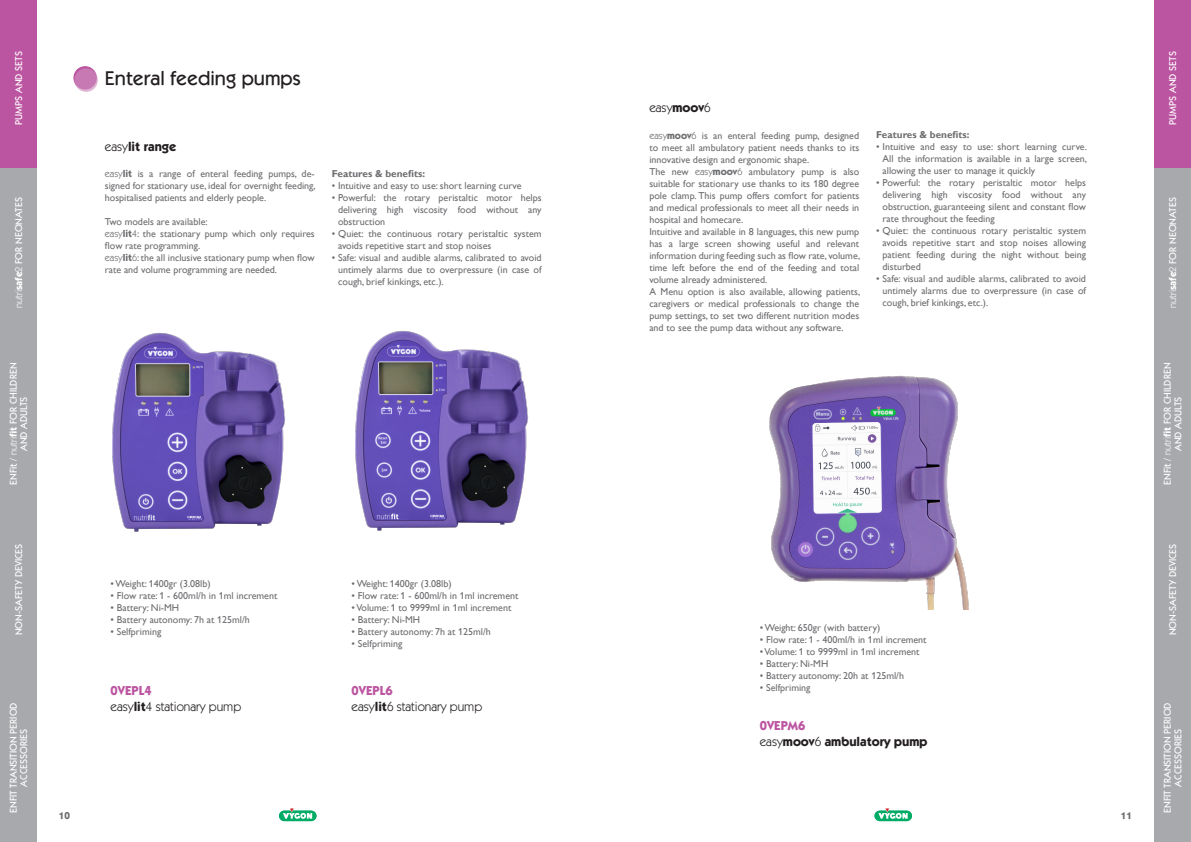
<style>
.page{position:relative;width:1191px;height:842px;background:#fff}
.page>*{position:absolute;margin:0;border:0;box-sizing:border-box;transform-origin:0 0}
.Main_heading{font:500 20px "ITC Kabel Std";color:#231f20}
.Heading_4{font:13px "ITC Kabel Std";color:#231f20}
.Heading_4-2{font:700 13px "ITC Kabel Std";color:#231f20}
.Codes_summary{font:700 13px "ITC Kabel Std";color:#bc55a1}
.t1{font:10px/12px "Gill Alt One";color:#6c6d70;text-align:justify}
.t2{font:500 10px/10.4px "ITC Kabel Std";color:#fff;text-align:center}
.t3{font:700 10px "Gill Alt One";color:#6c6d70}
.t4{font:700 10px "ITC Kabel Std";color:#6c6d70}
.s1{font-weight:700}
.s2{font-weight:400}
.s3{font-family:"ITC Kabel Std"}
.s4{font-family:"ITC Kabel Std";font-weight:700}
</style>
<div class="page">
<div style="left:279px;top:811px;width:37px;height:10px;background:#00ab66;border-radius:5px"></div>
<svg style="left:283px;top:808px;width:29px;height:11px"></svg>
<div style="left:874px;top:811px;width:38px;height:10px;background:#00ab66;border-radius:5px"></div>
<svg style="left:878px;top:808px;width:29px;height:11px"></svg>
<div style="left:1154px;top:0;width:37px;height:168px;background:#bc55a1"></div>
<div style="left:0;top:0;width:37px;height:168px;background:#bc55a1"></div>
<div style="left:1154px;top:168px;width:37px;height:169px;background:#a8a9ad"></div>
<div style="left:0;top:168px;width:37px;height:169px;background:#a8a9ad"></div>
<div style="left:1154px;top:337px;width:37px;height:168px;background:#a8a9ad"></div>
<div style="left:0;top:337px;width:37px;height:168px;background:#a8a9ad"></div>
<div style="left:1154px;top:505px;width:37px;height:169px;background:#a8a9ad"></div>
<div style="left:0;top:505px;width:37px;height:169px;background:#a8a9ad"></div>
<div style="left:1154px;top:674px;width:37px;height:168px;background:#a8a9ad"></div>
<div style="left:0;top:674px;width:37px;height:168px;background:#a8a9ad"></div>
<svg style="left:73px;top:66px;width:24px;height:24px"></svg>
<svg style="left:74px;top:68px;width:24px;height:24px"></svg>
<img style="left:112px;top:333px;width:174px;height:199px">
<img style="left:355px;top:331px;width:174px;height:200px">
<img style="left:769px;top:375px;width:200px;height:234px">
<p class="t2" style="left:13px;top:125px;width:75px;rotate:-90deg">PUMPS AND SETS</p>
<p class="t2" style="left:1167px;top:125px;width:75px;rotate:-90deg">PUMPS AND SETS</p>
<p class="Main_heading" style="left:105px;top:67px;width:197px">Enteral feeding pumps</p>
<p class="Heading_4" style="left:649px;top:100px;width:63px">easy<span class="s1">moov</span>6</p>
<p class="t2" style="left:13px;top:308px;width:112px;rotate:-90deg"><span class="s2">nutri</span><span class="s1">safe</span><span class="s2">2</span> FOR NEONATES</p>
<p class="t2" style="left:8px;top:485px;width:124px;rotate:-90deg">ENFit / <span class="s2">nutri</span><span class="s1">fit</span> FOR CHILDREN<br>AND ADULTS</p>
<p class="Heading_4-2" style="left:105px;top:139px;width:73px"><span class="s2">easy</span>lit range</p>
<p class="t1" style="left:105px;top:168px;width:212px"><span class="s3">easy</span><span class="s4">lit</span> is a range of enteral feeding pumps, de&shy;signed for stationary use, ideal for overnight feeding, hospitalised patients and elderly people.</p>
<p class="t1" style="left:105px;top:216px;width:104px">Two models are available:</p>
<p class="t1" style="left:105px;top:228px;width:211px"><span class="s3">easy</span><span class="s4">lit</span><span class="s3">4</span>: the stationary pump which only requires flow rate programming.</p>
<p class="t1" style="left:105px;top:252px;width:211px"><span class="s3">easy</span><span class="s4">lit</span><span class="s3">6</span>: the all inclusive stationary pump when flow rate and volume programming are needed.</p>
<p class="t3" style="left:332px;top:168px;width:95px">Features &amp; benefits:</p>
<p class="t1" style="left:332px;top:180px;width:191px">• Intuitive and easy to use: short learning curve</p>
<p class="t1" style="left:338px;top:192px;width:205px;text-indent:-6px">• Powerful: the rotary peristaltic motor helps delivering high viscosity food without any obstruction</p>
<p class="t1" style="left:338px;top:228px;width:205px;text-indent:-6px">• Quiet: the continuous rotary peristaltic system avoids repetitive start and stop noises</p>
<p class="t1" style="left:338px;top:252px;width:205px;text-indent:-6px">• Safe: visual and audible alarms, calibrated to avoid untimely alarms due to overpressure (in case of cough, brief kinkings, etc.).</p>
<p class="t1" style="left:649px;top:129px;width:211px"><span class="s3">easy</span><span class="s4">moov</span><span class="s3">6</span> is an enteral feeding pump, designed to meet all ambulatory patient needs thanks to its innovative design and ergonomic shape.</p>
<p class="t1" style="left:649px;top:165px;width:211px">The new <span class="s3">easy</span><span class="s4">moov</span><span class="s3">6</span> ambulatory pump is also suitable for stationary use thanks to its 180 degree pole clamp. This pump offers comfort for patients and medical professionals to meet all their needs in hospital and homecare.</p>
<p class="t1" style="left:649px;top:225px;width:212px">Intuitive and available in 8 languages, this new pump has a large screen showing useful and relevant information during feeding such as flow rate, volume, time left before the end of the feeding and total volume already administered.</p>
<p class="t1" style="left:649px;top:285px;width:212px">A Menu option is also available, allowing patients, caregivers or medical professionals to change the pump settings, to set two different nutrition modes and to see the pump data without any software.</p>
<p class="t3" style="left:876px;top:129px;width:95px">Features &amp; benefits:</p>
<p class="t1" style="left:882px;top:141px;width:206px;text-indent:-6px">• Intuitive and easy to use: short learning curve.<br>All the information is available in a large screen, allowing the user to manage it quickly</p>
<p class="t1" style="left:882px;top:177px;width:205px;text-indent:-6px">• Powerful: the rotary peristaltic motor helps delivering high viscosity food without any obstruction, guaranteeing silent and constant flow rate throughout the feeding</p>
<p class="t1" style="left:882px;top:225px;width:205px;text-indent:-6px">• Quiet: the continuous rotary peristaltic system avoids repetitive start and stop noises allowing patient feeding during the night without being disturbed</p>
<p class="t1" style="left:882px;top:273px;width:205px;text-indent:-6px">• Safe: visual and audible alarms, calibrated to avoid untimely alarms due to overpressure (in case of cough, brief kinkings, etc.).</p>
<p class="t2" style="left:1167px;top:308px;width:112px;rotate:-90deg"><span class="s2">nutri</span><span class="s1">safe</span><span class="s2">2</span> FOR NEONATES</p>
<p class="t2" style="left:1162px;top:485px;width:124px;rotate:-90deg">ENFit / <span class="s2">nutri</span><span class="s1">fit</span> FOR CHILDREN<br>AND ADULTS</p>
<p class="t2" style="left:13px;top:635px;width:93px;rotate:-90deg">NON-SAFETY DEVICES</p>
<p class="t2" style="left:1167px;top:635px;width:93px;rotate:-90deg">NON-SAFETY DEVICES</p>
<p class="t1" style="left:111px;top:578px;width:101px">• Weight: 1400gr (3.08lb)</p>
<p class="t1" style="left:111px;top:590px;width:168px">• Flow rate: 1 - 600ml/h in 1ml increment</p>
<p class="t1" style="left:111px;top:602px;width:70px">• Battery: Ni-MH</p>
<p class="t1" style="left:111px;top:614px;width:141px">• Battery autonomy: 7h at 125ml/h</p>
<p class="t1" style="left:111px;top:626px;width:52px">• Selfpriming</p>
<p class="t1" style="left:351px;top:578px;width:101px">• Weight: 1400gr (3.08lb)</p>
<p class="t1" style="left:351px;top:590px;width:168px">• Flow rate: 1 - 600ml/h in 1ml increment</p>
<p class="t1" style="left:351px;top:602px;width:161px">• Volume: 1 to 9999ml in 1ml increment</p>
<p class="t1" style="left:351px;top:614px;width:70px">• Battery: Ni-MH</p>
<p class="t1" style="left:351px;top:626px;width:141px">• Battery autonomy: 7h at 125ml/h</p>
<p class="t1" style="left:351px;top:638px;width:52px">• Selfpriming</p>
<p class="t1" style="left:760px;top:621px;width:122px">• Weight: 650gr (with battery)</p>
<p class="t1" style="left:760px;top:633px;width:168px">• Flow rate: 1 - 400ml/h in 1ml increment</p>
<p class="t1" style="left:760px;top:645px;width:161px">• Volume: 1 to 9999ml in 1ml increment</p>
<p class="t1" style="left:760px;top:657px;width:70px">• Battery: Ni-MH</p>
<p class="t1" style="left:760px;top:669px;width:146px">• Battery autonomy: 20h at 125ml/h</p>
<p class="t1" style="left:760px;top:681px;width:52px">• Selfpriming</p>
<p class="Codes_summary" style="left:760px;top:718px;width:47px">0VEPM6</p>
<p class="Heading_4-2" style="left:760px;top:734px;width:169px"><span class="s2">easy</span>moov<span class="s2">6</span> ambulatory pump</p>
<p class="Codes_summary" style="left:111px;top:683px;width:43px">0VEPL4</p>
<p class="Heading_4" style="left:111px;top:699px;width:132px">easy<span class="s1">lit</span>4 stationary pump</p>
<p class="Codes_summary" style="left:351px;top:683px;width:43px">0VEPL6</p>
<p class="Heading_4" style="left:351px;top:699px;width:132px">easy<span class="s1">lit</span>6 stationary pump</p>
<p class="t2" style="left:8px;top:813px;width:112px;rotate:-90deg">ENFIT TRANSITION PERIOD<br>ACCESSORIES</p>
<p class="t2" style="left:1162px;top:813px;width:112px;rotate:-90deg">ENFIT TRANSITION PERIOD<br>ACCESSORIES</p>
<p class="t4" style="left:59px;top:810px;width:13px">10</p>
<p class="t4" style="left:1121px;top:810px;width:13px">11</p>
</div>
